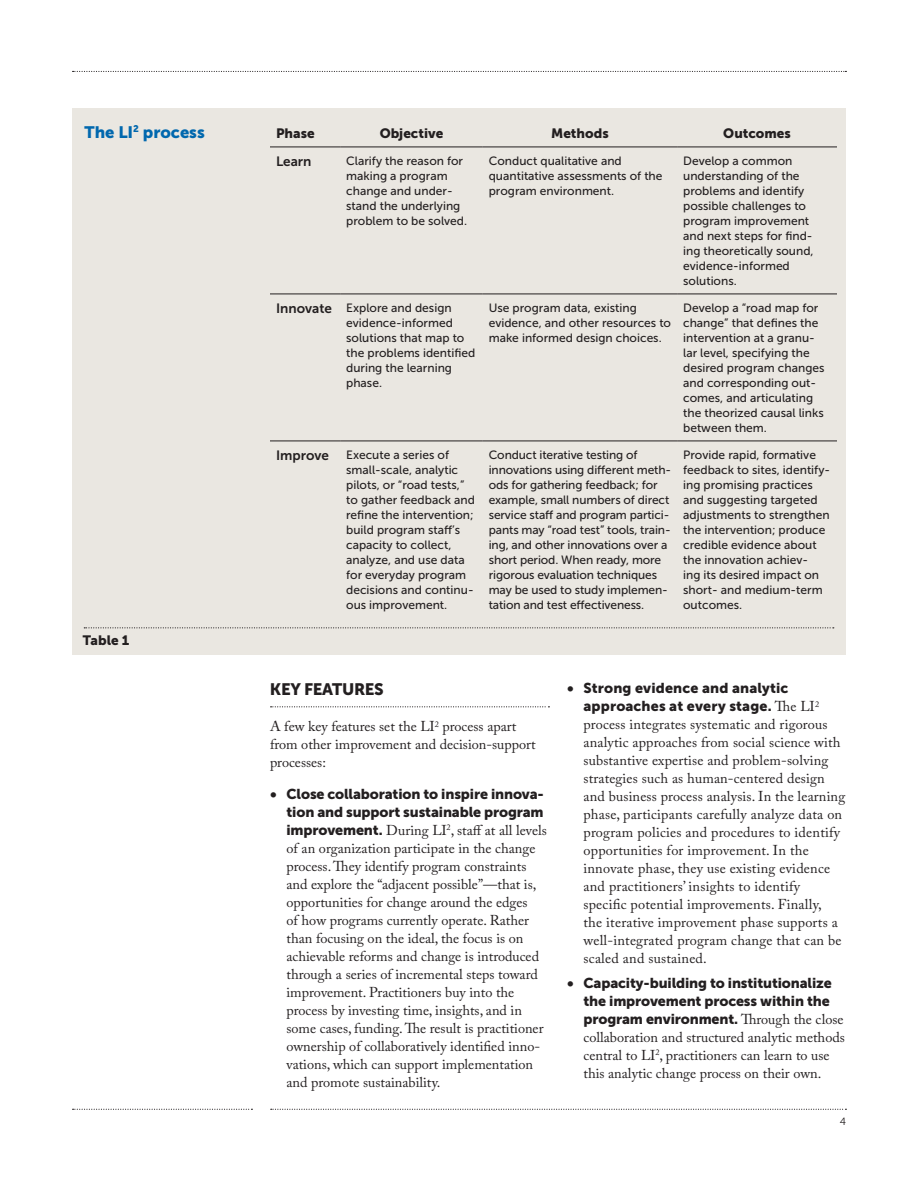
<style>
.page{position:relative;width:918px;height:1188px;background:#fff}
.page>*{position:absolute;margin:0;border:0;box-sizing:border-box;transform-origin:0 0}
.t1{font:16.5px "Museo Sans 900";color:#0168ae}
.t2{font:16.5px "Museo Sans 900";letter-spacing:-.02em;color:#231f20}
.t3{font:14.25px/18px "Adobe Caslon Pro";color:#231f20}
.t4{font:13.5px "Museo Sans 900";color:#231f20}
.t5{font:13.5px "Museo Sans 700";color:#231f20}
.TABLE_TEXT___museo_s{font:12px/15px "Museo Sans 500";color:#231f20}
.t6{font:10.5px "Museo Sans 300";color:#231f20}
.s1{font-family:"Museo Sans 900"}
</style>
<div class="page">
<svg style="left:271px;top:1109px;width:575px;height:1px"></svg>
<svg style="left:73px;top:1109px;width:179px;height:1px"></svg>
<svg style="left:73px;top:71px;width:773px;height:1px"></svg>
<svg style="left:271px;top:706px;width:278px;height:1px"></svg>
<div style="left:72px;top:108px;width:774px;height:546px;background:#eae7e1"></div>
<svg style="left:84px;top:627px;width:750px;height:1px"></svg>
<hr style="left:270px;top:147px;width:70px;height:1px;background:#231f20">
<hr style="left:340px;top:147px;width:143px;height:1px;background:#231f20">
<hr style="left:483px;top:147px;width:194px;height:1px;background:#231f20">
<hr style="left:677px;top:147px;width:160px;height:1px;background:#231f20">
<hr style="left:270px;top:294px;width:70px;height:1px;background:#231f20">
<hr style="left:340px;top:294px;width:143px;height:1px;background:#231f20">
<hr style="left:483px;top:294px;width:194px;height:1px;background:#231f20">
<hr style="left:677px;top:294px;width:160px;height:1px;background:#231f20">
<hr style="left:270px;top:441px;width:70px;height:1px;background:#231f20">
<hr style="left:340px;top:441px;width:143px;height:1px;background:#231f20">
<hr style="left:483px;top:441px;width:194px;height:1px;background:#231f20">
<hr style="left:677px;top:441px;width:160px;height:1px;background:#231f20">
<p class="t1" style="left:85px;top:123px;width:122px">The LI<sup>2</sup> process</p>
<p class="t4" style="left:83px;top:632px;width:48px">Table 1</p>
<p class="t4" style="left:276px;top:126px;width:40px">Phase</p>
<p class="t4" style="left:380px;top:126px;width:65px">Objective</p>
<p class="t4" style="left:551px;top:126px;width:59px">Methods</p>
<p class="t4" style="left:723px;top:126px;width:69px">Outcomes</p>
<p class="t5" style="left:276px;top:154px;width:37px">Learn</p>
<p class="TABLE_TEXT___museo_s" style="left:346px;top:153px;width:123px">Clarify the reason for making a program change and under&shy;stand the underlying problem to be solved.</p>
<p class="TABLE_TEXT___museo_s" style="left:489px;top:153px;width:175px">Conduct qualitative and quantitative assessments of the program environment.</p>
<p class="TABLE_TEXT___museo_s" style="left:683px;top:153px;width:132px">Develop a common understanding of the problems and identify possible challenges to program improvement and next steps for find&shy;ing theoretically sound, evidence-informed solutions.</p>
<p class="t5" style="left:276px;top:301px;width:57px">Innovate</p>
<p class="TABLE_TEXT___museo_s" style="left:346px;top:300px;width:131px">Explore and design evidence-informed solutions that map to the problems identified during the learning phase.</p>
<p class="TABLE_TEXT___museo_s" style="left:489px;top:300px;width:184px">Use program data, existing evidence, and other resources to make informed design choices.</p>
<p class="TABLE_TEXT___museo_s" style="left:683px;top:300px;width:143px">Develop a “road map for change” that defines the intervention at a granu&shy;lar level, specifying the desired program changes and corresponding out&shy;comes, and articulating the theorized causal links between them.</p>
<p class="t5" style="left:276px;top:448px;width:54px">Improve</p>
<p class="TABLE_TEXT___museo_s" style="left:346px;top:447px;width:130px">Execute a series of small-scale, analytic pilots, or “road tests,” to gather feedback and refine the intervention; build program staff’s capacity to collect, analyze, and use data for everyday program decisions and continu&shy;ous improvement.</p>
<p class="TABLE_TEXT___museo_s" style="left:489px;top:447px;width:184px">Conduct iterative testing of innovations using different meth&shy;ods for gathering feedback; for example, small numbers of direct service staff and program partici&shy;pants may “road test” tools, train&shy;ing, and other innovations over a short period. When ready, more rigorous evaluation techniques may be used to study implemen&shy;tation and test effectiveness.</p>
<p class="TABLE_TEXT___museo_s" style="left:683px;top:447px;width:149px">Provide rapid, formative feedback to sites, identify&shy;ing promising practices and suggesting targeted adjustments to strengthen the intervention; produce credible evidence about the innovation achiev-<br>ing its desired impact on short- and medium-term outcomes.</p>
<h2 class="t2" style="left:270px;top:680px;width:115px">KEY FEATURES</h2>
<p class="t3" style="left:270px;top:718px;width:267px">A few key features set the LI<sup>2</sup> process apart from other improvement and decision-support processes:</p>
<p class="t3" style="left:287px;top:785px;width:262px;text-indent:-17px"><span class="s1">• Close collaboration to inspire innova&shy;tion and support sustainable program improvement.</span> During LI<sup>2</sup>, staff at all levels of an organization participate in the change process. They identify program constraints and explore the “adjacent possible”—that is, opportunities for change around the edges<br>of how programs currently operate. Rather than focusing on the ideal, the focus is on achievable reforms and change is introduced through a series of incremental steps toward improvement. Practitioners buy into the process by investing time, insights, and in some cases, funding. The result is practitioner ownership of collaboratively identified inno&shy;vations, which can support implementation and promote sustainability.</p>
<p class="t3" style="left:584px;top:679px;width:263px;text-indent:-17px"><span class="s1">• Strong evidence and analytic approaches at every stage.</span> The LI<sup>2 </sup>process integrates systematic and rigorous analytic approaches from social science with substantive expertise and problem-solving strategies such as human-centered design and business process analysis. In the learning phase, participants carefully analyze data on program policies and procedures to identify opportunities for improvement. In the innovate phase, they use existing evidence and practitioners’ insights to identify specific potential improvements. Finally,<br>the iterative improvement phase supports a well-integrated program change that can be scaled and sustained.</p>
<p class="t3" style="left:584px;top:974px;width:263px;text-indent:-17px"><span class="s1">• Capacity-building to institutionalize the improvement process within the program environment.</span> Through the close collaboration and structured analytic methods central to LI<sup>2</sup>, practitioners can learn to use this analytic change process on their own.</p>
<p class="t6" style="left:840px;top:1116px;width:8px">4</p>
</div>
